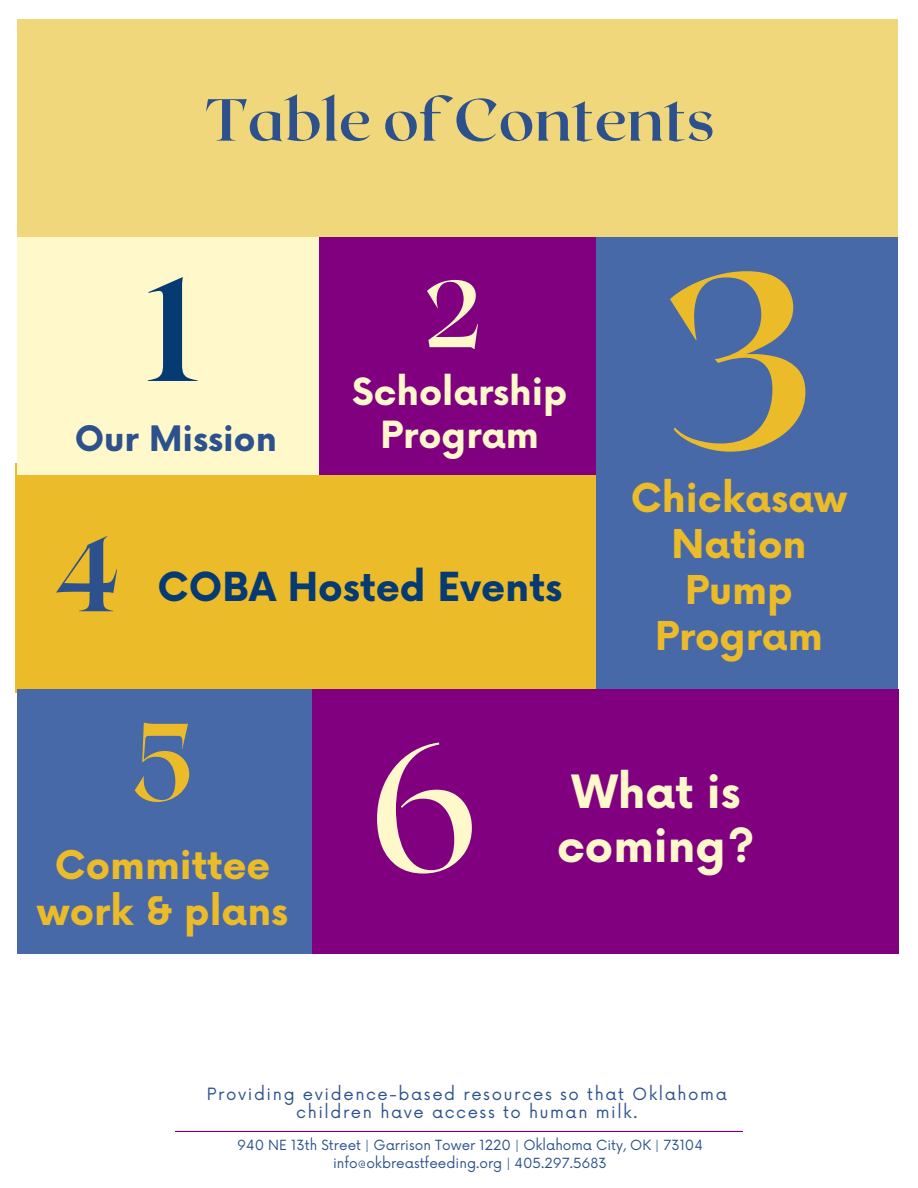
<style>
.page{position:relative;width:918px;height:1188px;background:#fff}
.page>*{position:absolute;margin:0;border:0;box-sizing:border-box;transform-origin:0 0}
.t1{font:700 247.8px "Roxborough CF";color:#ebbb29}
.t2{font:180px "Roxborough CF";color:#fef8cb}
.t3{font:700 145.2px "Roxborough CF";color:#063a72}
.t4{font:700 109.5px "Roxborough CF";color:#ebbb29}
.t5{font:700 104.7px "Roxborough CF";color:#2c518c}
.t6{font:700 94.2px "Roxborough CF";color:#fef8cb}
.t7{font:700 59.25px "Roxborough CF";color:#2c518c}
.t8{font:700 44.7px/54px "Now";color:#fef8cb;text-align:center}
.t9{font:700 39px "Now";color:#063a72}
.t10{font:700 38.7px/46.2px "Now";color:#ebbb29;text-align:center}
.t11{font:700 38.55px/46.2px "Now";color:#ebbb29;text-align:center}
.t12{font:700 36.6px/43.2px "Now";color:#fef8cb;text-align:center}
.t13{font:700 34.2px "Now";color:#2c518c}
.t14{font:16.5px "Now";letter-spacing:.095em;color:#2c518c}
.t15{font:13.65px "Now";color:#2c518c}
</style>
<div class="page">
<div style="left:17px;top:20px;width:881px;height:217px;background:#f1d77b"></div>
<div style="left:15px;top:463px;width:582px;height:230px;background:#ebbb29"></div>
<div style="left:17px;top:237px;width:302px;height:237px;background:#fef8cb"></div>
<div style="left:17px;top:689px;width:295px;height:264px;background:#4869a7"></div>
<div style="left:319px;top:237px;width:280px;height:237px;background:#800080"></div>
<div style="left:597px;top:237px;width:301px;height:455px;background:#4869a7"></div>
<div style="left:312px;top:689px;width:586px;height:265px;background:#800080"></div>
<hr style="left:175px;top:1131px;width:568px;height:1px;background:#800080">
<p class="t7" style="left:205px;top:81px;width:511px">Table of Contents</p>
<h4 class="t3" style="left:148px;top:236px;width:51px">1</h4>
<h1 class="t13" style="left:75px;top:420px;width:204px">Our Mission</h1>
<p class="t6" style="left:423px;top:253px;width:61px">2</p>
<h3 class="t1" style="left:661px;top:200px;width:157px">3</h3>
<p class="t12" style="left:352px;top:373px;width:217px">Scholarship<br>Program</p>
<p class="t5" style="left:53px;top:507px;width:68px">4</p>
<p class="t9" style="left:157px;top:566px;width:406px">COBA Hosted Events</p>
<p class="t10" style="left:631px;top:477px;width:218px">Chickasaw<br>Nation<br>Pump<br>Program</p>
<p class="t4" style="left:131px;top:691px;width:65px">5</p>
<h3 class="t11" style="left:37px;top:844px;width:253px">Committee work &amp; plans</h3>
<p class="t2" style="left:370px;top:691px;width:111px">6</p>
<p class="t8" style="left:557px;top:768px;width:199px">What is coming?</p>
<p class="t14" style="left:207px;top:1084px;width:521px">Providing evidence-based resources so that Oklahoma</p>
<h3 class="t14" style="left:296px;top:1102px;width:343px">children have access to human milk.</h3>
<h3 class="t15" style="left:237px;top:1138px;width:467px">940 NE 13th Street | Garrison Tower 1220 | Oklahoma City, OK | 73104</h3>
<p class="t15" style="left:333px;top:1156px;width:275px">info@okbreastfeeding.org | 405.297.5683</p>
</div>
